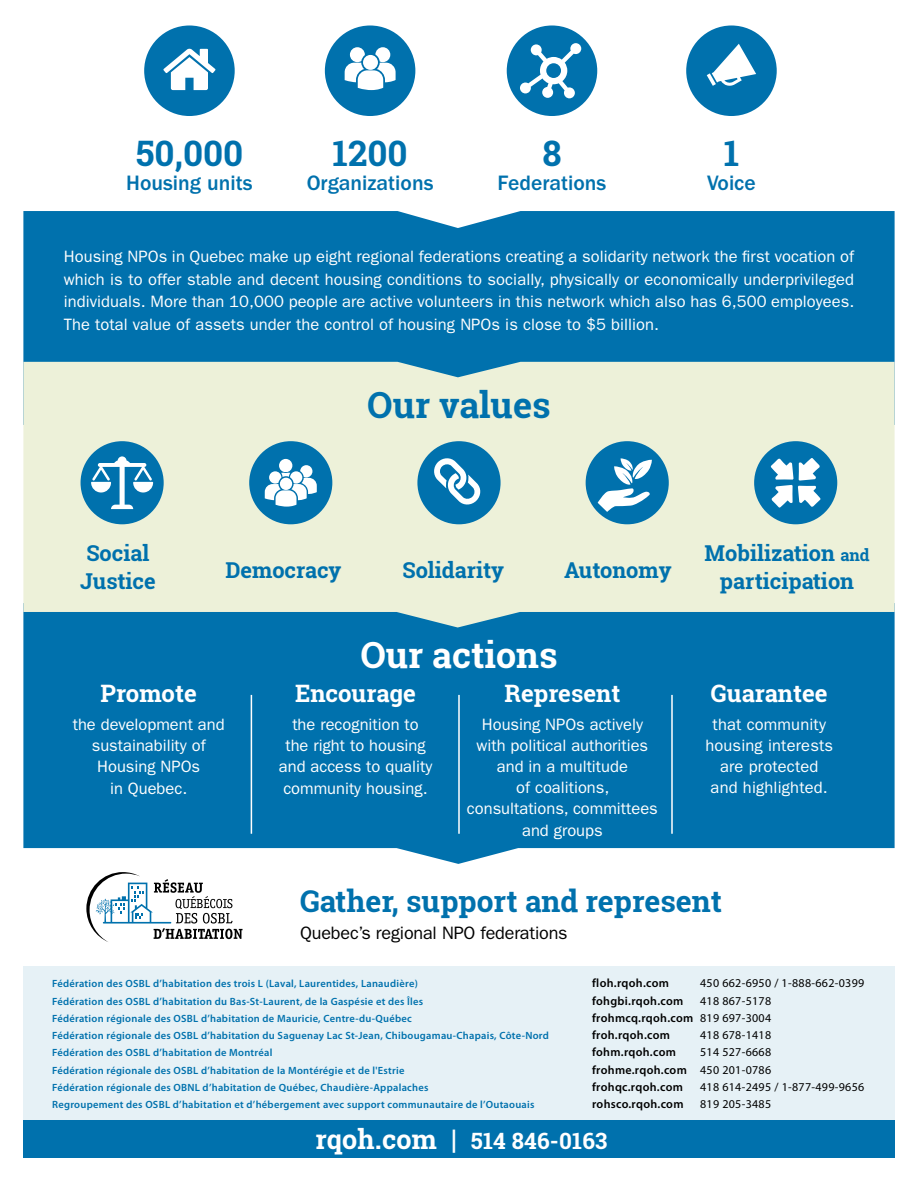
<style>
.page{position:relative;width:918px;height:1188px;background:#fff}
.page>*{position:absolute;margin:0;border:0;box-sizing:border-box;transform-origin:0 0}
.t1{font:700 36px "Roboto Slab";color:#fff}
.t2{font:700 36px "Roboto Slab";color:#0071ad}
.t3{font:700 35.1px "Roboto Slab";color:#0071ad}
.t4{font:700 30px "Roboto Slab";color:#0071ad}
.t5{font:700 24px "Roboto Slab";color:#fff}
.t6{font:700 22.5px "Roboto Slab";letter-spacing:.01em;color:#fff}
.t7{font:700 21.9px/28px "Roboto Slab";color:#0071ad}
.t8{font:500 21.6px "ITC Franklin Gothic Std";color:#0071ad}
.t9{font:18px "ITC Franklin Gothic Std";letter-spacing:-.01em;color:#000}
.t10{font:16.5px/21px "ITC Franklin Gothic Std";color:#fff;text-align:center}
.t11{font:600 12px "Myriad Pro";letter-spacing:.025em;color:#000}
.t12{font:12px "Myriad Pro";letter-spacing:.025em;color:#000}
.t13{font:600 10.5px "Myriad Pro";letter-spacing:.025em;color:#0071ad}
.s1{font-size:16.5px}
.s2{font-weight:400}
.s3{font-size:27px}
</style>
<div class="page">
<div style="left:23px;top:211px;width:872px;height:151px;background:#0071ad"></div>
<div style="left:23px;top:628px;width:872px;height:236px;background:#0071ad"></div>
<div style="left:23px;top:1121px;width:872px;height:37px;background:#0071ad"></div>
<svg style="left:23px;top:362px;width:872px;height:266px;background:#dce8d6"></svg>
<svg style="left:86px;top:872px;width:157px;height:70px"></svg>
<div style="left:249px;top:441px;width:83px;height:83px;background:#0071ad;border-radius:50%"></div>
<svg style="left:265px;top:459px;width:52px;height:48px"></svg>
<div style="left:417px;top:441px;width:84px;height:83px;background:#0071ad;border-radius:50%"></div>
<svg style="left:434px;top:458px;width:47px;height:47px"></svg>
<div style="left:586px;top:441px;width:83px;height:83px;background:#0071ad;border-radius:50%"></div>
<svg style="left:598px;top:458px;width:54px;height:54px"></svg>
<div style="left:81px;top:441px;width:83px;height:83px;background:#0071ad;border-radius:50%"></div>
<svg style="left:91px;top:456px;width:62px;height:53px"></svg>
<div style="left:754px;top:441px;width:83px;height:83px;background:#0071ad;border-radius:50%"></div>
<svg style="left:771px;top:458px;width:50px;height:50px"></svg>
<hr style="left:251px;top:695px;width:1px;height:139px;background:#fff">
<hr style="left:458px;top:695px;width:2px;height:139px;background:#fff">
<hr style="left:671px;top:695px;width:2px;height:139px;background:#fff">
<div style="left:144px;top:25px;width:91px;height:91px;background:#0071ad;border-radius:50%"></div>
<svg style="left:163px;top:49px;width:52px;height:41px"></svg>
<div style="left:325px;top:25px;width:90px;height:91px;background:#0071ad;border-radius:50%"></div>
<svg style="left:345px;top:47px;width:51px;height:43px"></svg>
<div style="left:507px;top:25px;width:90px;height:91px;background:#0071ad;border-radius:50%"></div>
<svg style="left:520px;top:43px;width:61px;height:55px"></svg>
<div style="left:686px;top:25px;width:91px;height:91px;background:#0071ad;border-radius:50%"></div>
<svg style="left:707px;top:44px;width:49px;height:42px"></svg>
<div style="left:23px;top:966px;width:872px;height:155px;background:#e6f1f6"></div>
<h2 class="t3" style="left:136px;top:129px;width:109px">50,000</h2>
<h3 class="t8" style="left:126px;top:171px;width:128px">Housing units</h3>
<h2 class="t3" style="left:333px;top:129px;width:77px">1200</h2>
<h3 class="t8" style="left:307px;top:171px;width:128px">Organizations</h3>
<h2 class="t3" style="left:542px;top:129px;width:21px">8</h2>
<h3 class="t8" style="left:498px;top:171px;width:110px">Federations</h3>
<h2 class="t3" style="left:724px;top:129px;width:17px">1</h2>
<h3 class="t8" style="left:707px;top:171px;width:50px">Voice</h3>
<p class="t10" style="left:64px;top:245px;width:792px;line-height:22.5px;text-align:justify">Housing NPOs in Quebec make up eight regional federations creating a solidarity network the first vocation of which is to offer stable and decent housing conditions to socially, physically or economically underprivileged individuals. More than 10,000 people are active volunteers in this network which also has 6,500 employees.<br>The total value of assets under the control of housing NPOs is close to $5 billion.</p>
<h1 class="t2" style="left:367px;top:380px;width:185px">Our values</h1>
<h3 class="t7" style="left:80px;top:539px;width:77px">Social<br>Justice</h3>
<h3 class="t7" style="left:705px;top:539px;width:167px;text-align:center">Mobilization <span class="s1">and </span>participation</h3>
<h3 class="t7" style="left:225px;top:555px;width:118px">Democracy</h3>
<h3 class="t7" style="left:403px;top:555px;width:103px">Solidarity</h3>
<h3 class="t7" style="left:564px;top:555px;width:109px">Autonomy</h3>
<h3 class="t5" style="left:101px;top:677px;width:98px">Promote</h3>
<p class="t10" style="left:73px;top:714px;width:153px">the development and sustainability of<br>Housing NPOs</p>
<p class="t10" style="left:110px;top:778px;width:79px">in Quebec.</p>
<h1 class="t1" style="left:360px;top:630px;width:199px">Our actions</h1>
<h3 class="t5" style="left:295px;top:677px;width:123px">Encourage</h3>
<p class="t10" style="left:279px;top:714px;width:155px">the recognition to the right to housing and access to quality</p>
<p class="t10" style="left:283px;top:778px;width:146px">community housing.</p>
<h3 class="t5" style="left:505px;top:677px;width:117px">Represent</h3>
<p class="t10" style="left:467px;top:714px;width:192px">Housing NPOs actively with political authorities and in a multitude<br>of coalitions, consultations, committees</p>
<p class="t10" style="left:522px;top:820px;width:82px">and groups</p>
<h3 class="t5" style="left:711px;top:677px;width:118px">Guarantee</h3>
<p class="t10" style="left:705px;top:714px;width:129px">that community housing interests are protected and highlighted.</p>
<h3 class="t4" style="left:300px;top:881px;width:423px">Gather, support and represent</h3>
<p class="t9" style="left:300px;top:923px;width:269px">Quebec’s regional NPO federations</p>
<p class="t13" style="left:52px;top:977px;width:367px">Fédération des OSBL d’habitation des trois L (Laval, Laurentides, Lanaudière)</p>
<p class="t11" style="left:592px;top:976px;width:78px">floh.rqoh.com</p>
<p class="t12" style="left:700px;top:976px;width:166px">450 662-6950 / 1-888-662-0399</p>
<p class="t13" style="left:52px;top:994px;width:373px">Fédération des OSBL d’habitation du Bas-St-Laurent, de la Gaspésie et des Îles</p>
<p class="t11" style="left:592px;top:993px;width:93px">fohgbi.rqoh.com</p>
<p class="t12" style="left:700px;top:993px;width:73px">418 867-5178</p>
<p class="t13" style="left:52px;top:1012px;width:361px">Fédération régionale des OSBL d’habitation de Mauricie, Centre-du-Québec</p>
<p class="t11" style="left:592px;top:1010px;width:181px">frohmcq.rqoh.com <span class="s2">819 697-3004</span></p>
<p class="t13" style="left:52px;top:1029px;width:498px">Fédération régionale des OSBL d’habitation du Saguenay Lac St-Jean, Chibougamau-Chapais, Côte-Nord</p>
<p class="t11" style="left:592px;top:1027px;width:79px">froh.rqoh.com</p>
<p class="t12" style="left:700px;top:1028px;width:73px">418 678-1418</p>
<p class="t13" style="left:52px;top:1046px;width:222px">Fédération des OSBL d’habitation de Montréal</p>
<p class="t11" style="left:592px;top:1045px;width:85px">fohm.rqoh.com</p>
<p class="t12" style="left:700px;top:1045px;width:73px">514 527-6668</p>
<p class="t13" style="left:52px;top:1063px;width:354px">Fédération régionale des OSBL d’habitation de la Montérégie et de l'Estrie</p>
<p class="t11" style="left:592px;top:1062px;width:181px">frohme.rqoh.com <span class="s2">450 201-0786</span></p>
<p class="t13" style="left:52px;top:1081px;width:378px">Fédération régionale des OBNL d’habitation de Québec, Chaudière-Appalaches</p>
<p class="t11" style="left:592px;top:1079px;width:92px">frohqc.rqoh.com</p>
<p class="t12" style="left:700px;top:1079px;width:166px">418 614-2495 / 1-877-499-9656</p>
<p class="t13" style="left:52px;top:1098px;width:484px">Regroupement des OSBL d’habitation et d’hébergement avec support communautaire de l’Outaouais</p>
<p class="t11" style="left:592px;top:1096px;width:93px">rohsco.rqoh.com</p>
<p class="t12" style="left:700px;top:1097px;width:73px">819 205-3485</p>
<h3 class="t6" style="left:315px;top:1125px;width:293px"><span class="s3">rqoh.com |</span> 514 846-0163</h3>
</div>
